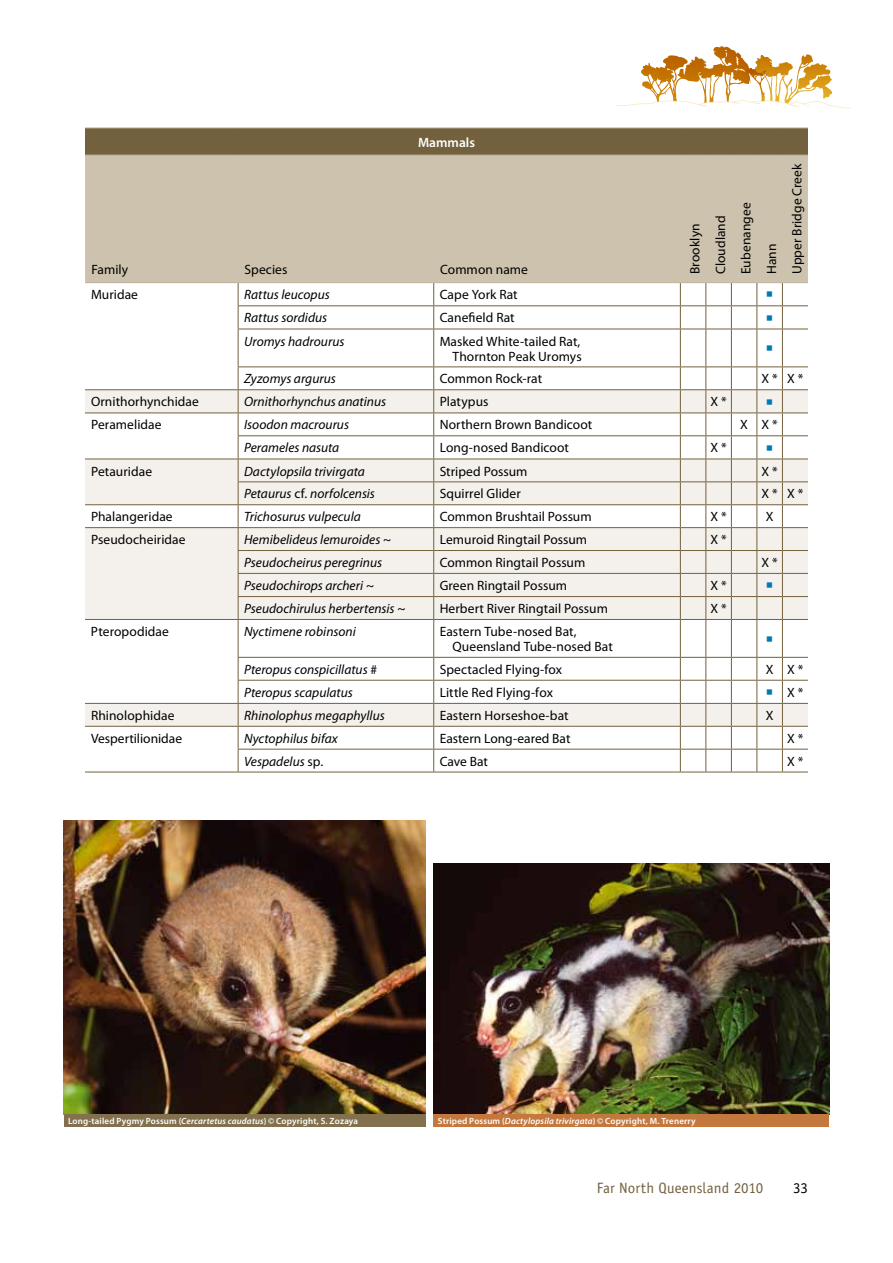
<style>
.page{position:relative;width:893px;height:1263px;background:#fff}
.page>*{position:absolute;margin:0;border:0;box-sizing:border-box;transform-origin:0 0}
.t1{font:15px "Officina Sans";color:#73603d}
.t2{font:15px "Officina Sans";color:#000}
.t3{font:13.5px/25.5px "Myriad Pro";letter-spacing:.005em;color:#000}
.t4{font:italic 13.5px "Myriad Pro";color:#000}
.t5{font:600 13.5px "Myriad Pro";color:#fff}
.t6{font:600 9px "Myriad Pro";letter-spacing:.02em;color:#fff}
.s1{font-style:normal}
.s2{color:#007ab3}
.s3{font-style:italic}
</style>
<div class="page">
<svg style="left:616px;top:46px;width:235px;height:63px"></svg>
<img style="left:434px;top:863px;width:395px;height:251px">
<div style="left:434px;top:1114px;width:395px;height:13px;background:#c5783e"></div>
<img style="left:64px;top:821px;width:361px;height:293px">
<div style="left:64px;top:1114px;width:361px;height:13px;background:#83704f"></div>
<div style="left:85px;top:128px;width:723px;height:27px;background:#73603d"></div>
<div style="left:85px;top:156px;width:723px;height:126px;background:#ccc2ad"></div>
<svg style="left:239px;top:283px;width:543px;height:83px"></svg>
<svg style="left:85px;top:727px;width:595px;height:45px"></svg>
<svg style="left:85px;top:620px;width:723px;height:106px"></svg>
<hr style="left:85px;top:128px;width:153px;height:1px;background:#beb199">
<hr style="left:238px;top:128px;width:196px;height:1px;background:#beb199">
<hr style="left:434px;top:128px;width:246px;height:1px;background:#beb199">
<svg style="left:680px;top:128px;width:128px;height:1px"></svg>
<hr style="left:85px;top:155px;width:153px;height:1px;background:#beb199">
<hr style="left:238px;top:155px;width:196px;height:1px;background:#beb199">
<hr style="left:434px;top:155px;width:246px;height:1px;background:#beb199">
<hr style="left:85px;top:282px;width:153px;height:1px;background:#beb199">
<hr style="left:238px;top:282px;width:196px;height:1px;background:#beb199">
<hr style="left:434px;top:282px;width:246px;height:1px;background:#beb199">
<hr style="left:756px;top:329px;width:1px;height:37px;background:#73603d">
<hr style="left:782px;top:329px;width:1px;height:37px;background:#73603d">
<hr style="left:756px;top:620px;width:1px;height:37px;background:#73603d">
<hr style="left:782px;top:620px;width:1px;height:37px;background:#73603d">
<hr style="left:238px;top:305px;width:196px;height:1px;background:#73603d">
<hr style="left:434px;top:305px;width:246px;height:1px;background:#73603d">
<svg style="left:433px;top:283px;width:1px;height:46px"></svg>
<hr style="left:238px;top:329px;width:196px;height:1px;background:#73603d">
<hr style="left:434px;top:329px;width:246px;height:1px;background:#73603d">
<hr style="left:433px;top:329px;width:1px;height:37px;background:#73603d">
<hr style="left:680px;top:329px;width:1px;height:37px;background:#73603d">
<hr style="left:705px;top:329px;width:1px;height:37px;background:#73603d">
<hr style="left:731px;top:329px;width:1px;height:37px;background:#73603d">
<hr style="left:238px;top:620px;width:1px;height:37px;background:#73603d">
<hr style="left:433px;top:620px;width:1px;height:37px;background:#73603d">
<hr style="left:680px;top:620px;width:1px;height:37px;background:#73603d">
<hr style="left:705px;top:620px;width:1px;height:37px;background:#73603d">
<hr style="left:731px;top:620px;width:1px;height:37px;background:#73603d">
<hr style="left:238px;top:657px;width:196px;height:1px;background:#73603d">
<hr style="left:434px;top:657px;width:246px;height:1px;background:#73603d">
<hr style="left:238px;top:680px;width:196px;height:1px;background:#73603d">
<hr style="left:434px;top:680px;width:246px;height:1px;background:#73603d">
<hr style="left:85px;top:703px;width:153px;height:1px;background:#73603d">
<hr style="left:238px;top:703px;width:196px;height:1px;background:#73603d">
<hr style="left:434px;top:703px;width:246px;height:1px;background:#73603d">
<hr style="left:85px;top:726px;width:153px;height:1px;background:#73603d">
<hr style="left:238px;top:726px;width:196px;height:1px;background:#73603d">
<hr style="left:434px;top:726px;width:246px;height:1px;background:#73603d">
<hr style="left:238px;top:749px;width:196px;height:1px;background:#73603d">
<svg style="left:238px;top:658px;width:1px;height:114px"></svg>
<hr style="left:434px;top:749px;width:246px;height:1px;background:#73603d">
<svg style="left:433px;top:658px;width:1px;height:114px"></svg>
<hr style="left:85px;top:772px;width:153px;height:1px;background:#73603d">
<hr style="left:238px;top:772px;width:196px;height:1px;background:#73603d">
<hr style="left:434px;top:772px;width:246px;height:1px;background:#73603d">
<svg style="left:680px;top:657px;width:128px;height:116px"></svg>
<svg style="left:238px;top:283px;width:1px;height:46px"></svg>
<hr style="left:238px;top:329px;width:1px;height:37px;background:#73603d">
<svg style="left:680px;top:155px;width:128px;height:1px"></svg>
<svg style="left:680px;top:282px;width:128px;height:48px"></svg>
<svg style="left:767px;top:346px;width:5px;height:5px"></svg>
<svg style="left:85px;top:366px;width:723px;height:254px"></svg>
<svg style="left:767px;top:636px;width:5px;height:5px"></svg>
<p class="t5" style="left:418px;top:133px;width:58px">Mammals</p>
<p class="t3" style="left:91px;top:257px;width:38px">Family</p>
<p class="t3" style="left:244px;top:257px;width:44px">Species</p>
<p class="t3" style="left:440px;top:257px;width:89px">Common name</p>
<p class="t3" style="left:682px;top:274px;width:112px;rotate:-90deg">Brooklyn<br>Cloudland<br>Eubenangee<br>Hann<br>Upper Bridge Creek</p>
<p class="t3" style="left:91px;top:282px;width:49px">Muridae</p>
<p class="t4" style="left:244px;top:286px;width:87px">Rattus leucopus</p>
<p class="t3" style="left:440px;top:282px;width:80px">Cape York Rat</p>
<p class="t4" style="left:244px;top:309px;width:85px">Rattus sordidus</p>
<p class="t3" style="left:440px;top:305px;width:77px">Canefield Rat</p>
<p class="t4" style="left:244px;top:333px;width:102px">Uromys hadrourus</p>
<p class="t3" style="left:440px;top:333px;width:144px;line-height:15px;text-align:right">Masked White-tailed Rat,<br>Thornton Peak Uromys</p>
<p class="t4" style="left:244px;top:370px;width:93px">Zyzomys argurus</p>
<p class="t3" style="left:440px;top:366px;width:104px">Common Rock-rat</p>
<p class="t3" style="left:762px;top:366px;width:43px">X * X *</p>
<p class="t3" style="left:91px;top:389px;width:109px">Ornithorhynchidae</p>
<p class="t4" style="left:244px;top:393px;width:144px">Ornithorhynchus anatinus</p>
<p class="t3" style="left:440px;top:389px;width:50px">Platypus</p>
<p class="t3" style="left:711px;top:389px;width:18px">X *</p>
<p class="t3" style="left:91px;top:412px;width:72px">Peramelidae</p>
<p class="t4" style="left:244px;top:417px;width:106px">Isoodon macrourus</p>
<p class="t3" style="left:440px;top:412px;width:154px">Northern Brown Bandicoot</p>
<p class="t3" style="left:740px;top:412px;width:39px">X X *</p>
<p class="t4" style="left:244px;top:439px;width:97px">Perameles nasuta</p>
<p class="t3" style="left:440px;top:435px;width:131px">Long-nosed Bandicoot</p>
<p class="t3" style="left:711px;top:435px;width:18px">X *</p>
<p class="t3" style="left:91px;top:458px;width:63px">Petauridae</p>
<p class="t4" style="left:244px;top:463px;width:122px">Dactylopsila trivirgata</p>
<p class="t3" style="left:440px;top:458px;width:89px">Striped Possum</p>
<p class="t3" style="left:762px;top:458px;width:18px">X *</p>
<p class="t4" style="left:244px;top:485px;width:132px">Petaurus <span class="s1">cf.</span> norfolcensis</p>
<p class="t3" style="left:440px;top:481px;width:83px">Squirrel Glider</p>
<p class="t3" style="left:762px;top:481px;width:43px">X * X *</p>
<p class="t3" style="left:91px;top:504px;width:83px">Phalangeridae</p>
<p class="t4" style="left:244px;top:508px;width:118px">Trichosurus vulpecula</p>
<p class="t3" style="left:440px;top:504px;width:153px">Common Brushtail Possum</p>
<p class="t3" style="left:711px;top:504px;width:18px">X *</p>
<p class="t3" style="left:766px;top:504px;width:9px">X</p>
<p class="t3" style="left:91px;top:527px;width:96px">Pseudocheiridae</p>
<p class="t4" style="left:244px;top:531px;width:149px">Hemibelideus lemuroides <span class="s1">~</span></p>
<p class="t3" style="left:440px;top:527px;width:149px">Lemuroid Ringtail Possum</p>
<p class="t3" style="left:711px;top:527px;width:18px">X *</p>
<p class="t4" style="left:244px;top:554px;width:139px">Pseudocheirus peregrinus</p>
<p class="t3" style="left:440px;top:550px;width:147px">Common Ringtail Possum</p>
<p class="t3" style="left:762px;top:550px;width:18px">X *</p>
<p class="t4" style="left:244px;top:577px;width:131px">Pseudochirops archeri <span class="s1">~</span></p>
<p class="t3" style="left:440px;top:572px;width:129px">Green Ringtail Possum</p>
<p class="t3" style="left:710px;top:573px;width:18px">X *</p>
<p class="t4" style="left:244px;top:600px;width:163px">Pseudochirulus herbertensis <span class="s1">~</span></p>
<p class="t3" style="left:440px;top:596px;width:170px">Herbert River Ringtail Possum</p>
<p class="t3" style="left:710px;top:596px;width:18px">X *</p>
<p class="t3" style="left:91px;top:618px;width:79px">Pteropodidae</p>
<p class="t4" style="left:244px;top:623px;width:113px">Nyctimene robinsoni</p>
<p class="t3" style="left:452px;top:624px;width:162px;line-height:15px;text-indent:-13px">Eastern Tube-nosed Bat,<br>Queensland Tube‑nosed Bat</p>
<p class="t4" style="left:244px;top:661px;width:135px">Pteropus conspicillatus <span class="s1">#</span></p>
<p class="t3" style="left:440px;top:656px;width:124px">Spectacled Flying-fox</p>
<p class="t3" style="left:766px;top:656px;width:39px">X X *</p>
<p class="t4" style="left:244px;top:684px;width:110px">Pteropus scapulatus</p>
<p class="t3" style="left:440px;top:679px;width:115px">Little Red Flying-fox</p>
<p class="t3" style="left:766px;top:679px;width:39px"><span class="s2">○</span> X *</p>
<p class="t3" style="left:91px;top:702px;width:85px">Rhinolophidae</p>
<p class="t4" style="left:244px;top:707px;width:142px">Rhinolophus megaphyllus</p>
<p class="t3" style="left:440px;top:702px;width:130px">Eastern Horseshoe-bat</p>
<p class="t3" style="left:766px;top:702px;width:9px">X</p>
<p class="t3" style="left:91px;top:725px;width:93px">Vespertilionidae</p>
<p class="t4" style="left:244px;top:730px;width:95px">Nyctophilus bifax</p>
<p class="t3" style="left:440px;top:725px;width:132px">Eastern Long-eared Bat</p>
<p class="t3" style="left:787px;top:725px;width:18px">X *</p>
<p class="t4" style="left:244px;top:753px;width:81px">Vespadelus <span class="s1">sp.</span></p>
<p class="t3" style="left:440px;top:748px;width:50px">Cave Bat</p>
<p class="t3" style="left:787px;top:748px;width:18px">X *</p>
<p class="t6" style="left:68px;top:1115px;width:292px">Long-tailed Pygmy Possum (<span class="s3">Cercartetus caudatus</span>) © Copyright, S. Zozaya</p>
<p class="t6" style="left:438px;top:1115px;width:259px">Striped Possum (<span class="s3">Dactylopsila trivirgata</span>) © Copyright, M. Trenerry</p>
<p class="t1" style="left:597px;top:1179px;width:168px">Far North Queensland 2010</p>
<p class="t2" style="left:793px;top:1179px;width:16px">33</p>
</div>
